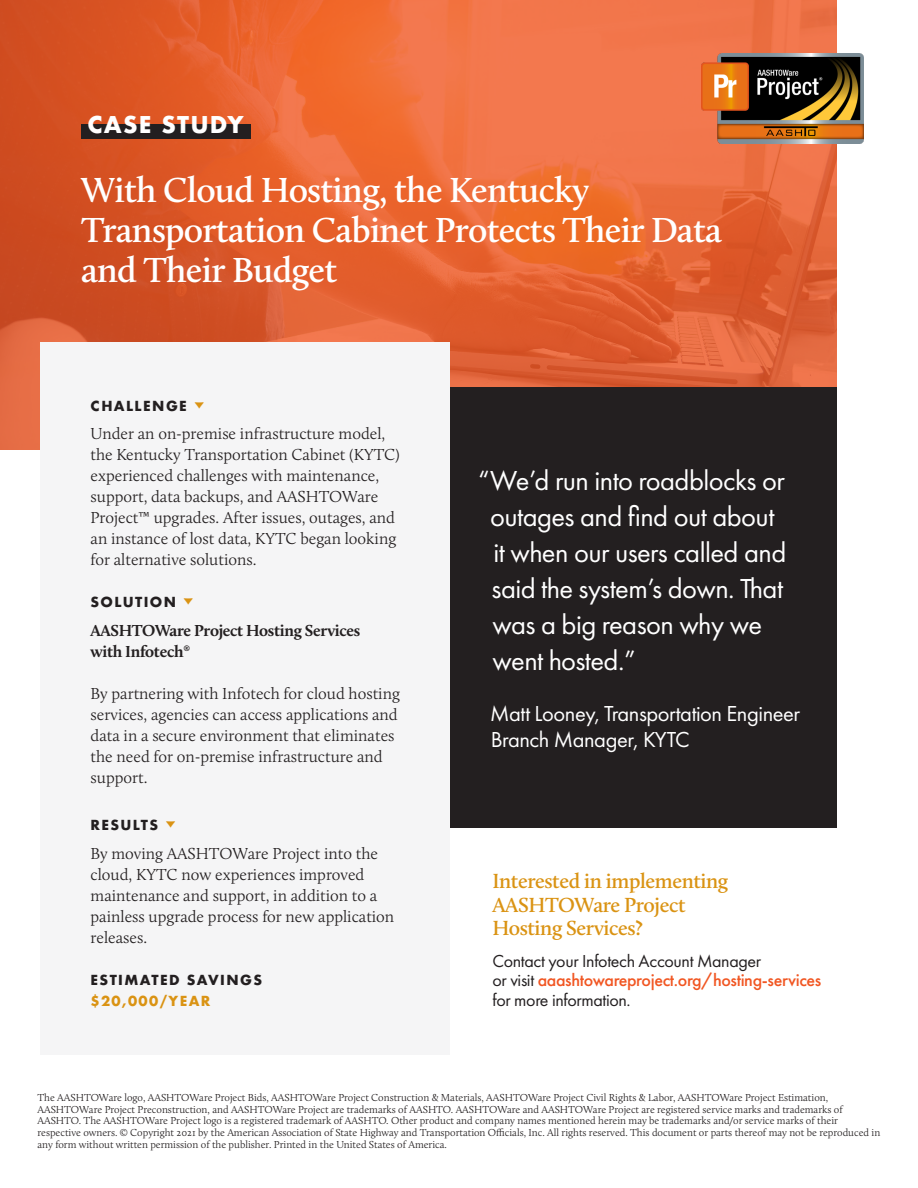
<style>
.page{position:relative;width:918px;height:1188px;background:#fff}
.page>*{position:absolute;margin:0;border:0;box-sizing:border-box;transform-origin:0 0}
.t1{font:600 36px/39.6px "Calluna";letter-spacing:-.02em;color:#fff}
.t2{font:28.5px/36px "Futura PT";letter-spacing:-.02em;color:#fff}
.t3{font:22.5px/25.5px "Futura PT";letter-spacing:-.02em;color:#fff}
.t4{font:700 22.5px "Futura";letter-spacing:.05em;color:#fff}
.t5{font:600 21.15px/23.2px "Calluna";letter-spacing:-.02em;color:#da9313}
.t6{font:18px/19.8px "Futura PT";letter-spacing:-.02em;color:#231f20}
.t7{font:300 16.5px/21px "Calluna";color:#231f20}
.t8{font:700 16.5px/21px "Calluna";letter-spacing:-.02em;color:#231f20}
.t9{font:700 13.5px/21px "Futura";letter-spacing:.1em;color:#231f20}
.t10{font:300 10.5px/11.6px "Calluna";color:#231f20}
.s1{font-family:"Calluna";font-weight:300;font-size:16.5px;color:#da9313}
.s2{color:#da9313}
.s3{font-weight:500;color:#f15622}
</style>
<div class="page">
<img style="left:0;top:0;width:836px;height:450px">
<div style="left:81px;top:124px;width:169px;height:14px;background:#231f20"></div>
<div style="left:40px;top:342px;width:410px;height:712px;background:#f5f5f6"></div>
<img style="left:702px;top:54px;width:162px;height:90px">
<div style="left:450px;top:387px;width:387px;height:441px;background:#231f20"></div>
<p class="t4" style="left:87px;top:108px;width:158px">CASE STUDY</p>
<p class="t1" style="left:81px;top:170px;width:643px">With Cloud Hosting, the Kentucky<br>Transportation Cabinet Protects Their Data and Their Budget</p>
<p class="t9" style="left:91px;top:395px;width:116px">CHALLENGE <span class="s1">▼</span></p>
<p class="t7" style="left:91px;top:423px;width:311px">Under an on-premise infrastructure model, the Kentucky Transportation Cabinet (KYTC) experienced challenges with maintenance, support, data backups, and AASHTOWare Project™ upgrades. After issues, outages, and an instance of lost data, KYTC began looking for alternative solutions.</p>
<p class="t9" style="left:91px;top:591px;width:105px">SOLUTION <span class="s1">▼</span></p>
<p class="t8" style="left:91px;top:619px;width:271px">AASHTOWare Project Hosting Services with Infotech®</p>
<p class="t7" style="left:91px;top:682px;width:311px">By partnering with Infotech for cloud hosting services, agencies can access applications and data in a secure environment that eliminates the need for on-premise infrastructure and support.</p>
<p class="t9" style="left:91px;top:815px;width:87px">RESULTS <span class="s1">▼</span></p>
<p class="t7" style="left:91px;top:843px;width:305px">By moving AASHTOWare Project into the cloud, KYTC now experiences improved maintenance and support, in addition to a painless upgrade process for new application releases.</p>
<p class="t9" style="left:91px;top:969px;width:173px">ESTIMATED SAVINGS <span class="s2">$20,000/YEAR</span></p>
<p class="t2" style="left:490px;top:462px;width:298px;text-indent:-12px">“We’d run into roadblocks or outages and find out about it when our users called and said the system’s down. That was a big reason why we went hosted.”</p>
<p class="t3" style="left:490px;top:701px;width:311px">Matt Looney, Transportation Engineer<br>Branch Manager, KYTC</p>
<p class="t5" style="left:492px;top:869px;width:237px">Interested in implementing<br>AASHTOWare Project</p>
<p class="t5" style="left:492px;top:916px;width:152px">Hosting Services?</p>
<p class="t6" style="left:492px;top:951px;width:330px">Contact your Infotech Account Manager<br>or visit <span class="s3">aaashtowareproject.org/hosting-services </span>for more information.</p>
<p class="t10" style="left:38px;top:1092px;width:844px">The AASHTOWare logo, AASHTOWare Project Bids, AASHTOWare Project Construction &amp; Materials, AASHTOWare Project Civil Rights &amp; Labor, AASHTOWare Project Estimation, AASHTOWare Project Preconstruction, and AASHTOWare Project are trademarks of AASHTO. AASHTOWare and AASHTOWare Project are registered service marks and trademarks of AASHTO. The AASHTOWare Project logo is a registered trademark of AASHTO. Other product and company names mentioned herein may be trademarks and/or service marks of their respective owners. © Copyright 2021 by the American Association of State Highway and Transportation Officials, Inc. All rights reserved. This document or parts thereof may not be reproduced in any form without written permission of the publisher. Printed in the United States of America.</p>
</div>
